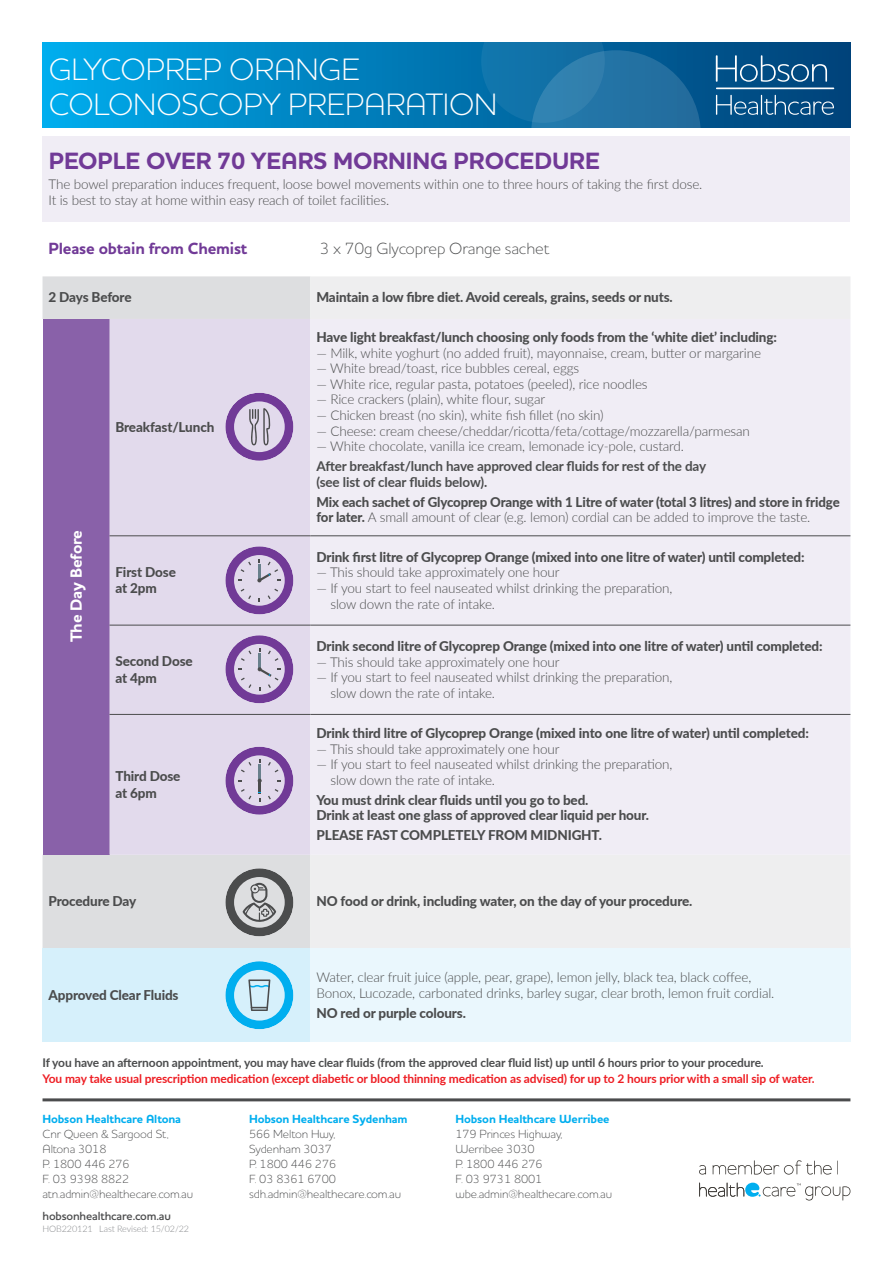
<style>
.page{position:relative;width:893px;height:1263px;background:#fff}
.page>*{position:absolute;margin:0;border:0;box-sizing:border-box;transform-origin:0 0}
._0_1_Document_Title{font:300 31.5px/34.5px "Houschka Pro";letter-spacing:-.005em;color:#fff}
._1_1_Copy_Subhead{font:700 24px "Houschka Pro";letter-spacing:-.005em;color:#713a97}
._1_6_Copy_Body{font:300 16.5px "Houschka Pro";letter-spacing:-.01em;color:#4b4c4d}
._1_1_Copy_Subhead-2{font:700 16.5px "Houschka Pro";letter-spacing:-.01em;color:#713a97}
._1_1_Copy_Subhead-3{font:700 16.5px "Houschka Pro";letter-spacing:-.01em;color:#fff}
._1_6_Copy_Body-2{font:300 13.5px/15.6px "Lato";letter-spacing:-.01em;color:#4b4c4d}
._1_6_Copy_Body-3{font:800 13.5px/15.6px "Lato";letter-spacing:-.01em;color:#4b4c4d}
._1_1_Copy_Subhead-4{font:800 13.5px/16.5px "Lato";letter-spacing:-.01em;color:#4b4c4d}
._1_6_Copy_Body-4{font:700 13.5px/15.6px "Lato";letter-spacing:-.01em;color:#4b4c4d}
._3_0_Contact_Details{font:300 12px/15px "Houschka Pro";letter-spacing:-.01em;color:#4b4c4d}
._1_6_Copy_Body-5{font:700 12px/15.6px "Lato";letter-spacing:-.01em;color:#ee1d23}
._3_0_Contact_Details-2{font:600 12px "Houschka Pro";letter-spacing:-.01em;color:#4b4c4d}
._3_0_Contact_Details-3{font:300 9px "Lato";letter-spacing:-.01em;color:#87898c}
.s1{font-weight:300}
.s2{color:#4b4c4d}
.s3{font-weight:700;color:#00aeef}
</style>
<div class="page">
<div style="left:43px;top:43px;width:807px;height:85px;background:linear-gradient(to right,#00a8e9,#064479)"></div>
<svg style="left:531px;top:50px;width:170px;height:170px;fill:#2372a3"></svg>
<svg style="left:481px;top:0;width:124px;height:123px"></svg>
<div style="left:43px;top:276px;width:267px;height:672px;background:#dddee0"></div>
<div style="left:310px;top:276px;width:540px;height:672px;background:#eeeeef"></div>
<div style="left:43px;top:319px;width:66px;height:536px;background:#8961a9"></div>
<div style="left:109px;top:319px;width:201px;height:536px;background:#e2daec"></div>
<div style="left:310px;top:319px;width:540px;height:536px;background:#f0edf5"></div>
<div style="left:43px;top:948px;width:267px;height:94px;background:#d6f0fb"></div>
<div style="left:310px;top:948px;width:540px;height:94px;background:#eaf7fd"></div>
<hr style="left:109px;top:535px;width:201px;height:1px;background:#4b4c4d">
<hr style="left:310px;top:535px;width:540px;height:1px;background:#4b4c4d">
<hr style="left:109px;top:625px;width:201px;height:1px;background:#4b4c4d">
<hr style="left:310px;top:625px;width:540px;height:1px;background:#4b4c4d">
<hr style="left:109px;top:714px;width:201px;height:1px;background:#4b4c4d">
<hr style="left:310px;top:714px;width:540px;height:1px;background:#4b4c4d">
<div style="left:43px;top:136px;width:807px;height:85px;background:#f0edf5"></div>
<svg style="left:225px;top:868px;width:68px;height:68px;background:#9fa0a2"></svg>
<hr style="left:43px;top:1098px;width:807px;height:3px;background:#4b4c4d">
<svg style="left:716px;top:55px;width:111px;height:27px;background:#2a6997"></svg>
<svg style="left:716px;top:95px;width:118px;height:20px;background:#2d6a98"></svg>
<hr style="left:716px;top:88px;width:118px;height:1px;background:#fff">
<svg style="left:225px;top:747px;width:68px;height:68px;background:#b69fca"></svg>
<svg style="left:225px;top:635px;width:68px;height:68px;background:#b69fca"></svg>
<svg style="left:225px;top:961px;width:68px;height:68px"></svg>
<svg style="left:225px;top:546px;width:68px;height:68px;background:#b69fca"></svg>
<svg style="left:225px;top:393px;width:68px;height:68px;background:#b39cc6"></svg>
<svg style="left:699px;top:1165px;width:7px;height:9px"></svg>
<svg style="left:713px;top:1160px;width:119px;height:14px"></svg>
<svg style="left:699px;top:1182px;width:151px;height:18px"></svg>
<p class="_0_1_Document_Title" style="left:49px;top:52px;width:450px">GLYCOPREP ORANGE<br>COLONOSCOPY PREPARATION</p>
<p class="_1_1_Copy_Subhead" style="left:49px;top:146px;width:553px">PEOPLE OVER 70 YEARS MORNING PROCEDURE</p>
<p class="_1_6_Copy_Body-2" style="left:49px;top:176px;width:655px">The bowel preparation induces frequent, loose bowel movements within one to three hours of taking the first dose.<br>It is best to stay at home within easy reach of toilet facilities.</p>
<p class="_1_1_Copy_Subhead-2" style="left:49px;top:238px;width:200px">Please obtain from Chemist</p>
<p class="_1_6_Copy_Body" style="left:320px;top:238px;width:231px">3 x 70g Glycoprep Orange sachet</p>
<p class="_1_1_Copy_Subhead-4" style="left:49px;top:289px;width:85px">2 Days Before</p>
<p class="_1_6_Copy_Body-3" style="left:316px;top:289px;width:358px">Maintain a low fibre diet. Avoid cereals, grains, seeds or nuts.</p>
<p class="_1_1_Copy_Subhead-4" style="left:115px;top:418px;width:100px">Breakfast/Lunch</p>
<p class="_1_1_Copy_Subhead-3" style="left:65px;top:642px;width:114px;rotate:-90deg">The Day Before</p>
<p class="_1_1_Copy_Subhead-4" style="left:115px;top:563px;width:62px">First Dose at 2pm</p>
<p class="_1_1_Copy_Subhead-4" style="left:115px;top:652px;width:79px">Second Dose at 4pm</p>
<p class="_1_1_Copy_Subhead-4" style="left:115px;top:767px;width:67px">Third Dose at 6pm</p>
<p class="_1_6_Copy_Body-3" style="left:316px;top:329px;width:462px">Have light breakfast/lunch choosing only foods from the ‘white diet’ including:</p>
<p class="_1_6_Copy_Body-2" style="left:316px;top:344px;width:446px">— Milk, white yoghurt (no added fruit), mayonnaise, cream, butter or margarine</p>
<p class="_1_6_Copy_Body-2" style="left:316px;top:360px;width:264px">— White bread/toast, rice bubbles cereal, eggs</p>
<p class="_1_6_Copy_Body-2" style="left:316px;top:376px;width:333px">— White rice, regular pasta, potatoes (peeled), rice noodles</p>
<p class="_1_6_Copy_Body-2" style="left:316px;top:391px;width:230px">— Rice crackers (plain), white flour, sugar</p>
<p class="_1_6_Copy_Body-2" style="left:316px;top:407px;width:289px">— Chicken breast (no skin), white fish fillet (no skin)</p>
<p class="_1_6_Copy_Body-2" style="left:316px;top:422px;width:435px">— Cheese: cream cheese/cheddar/ricotta/feta/cottage/mozzarella/parmesan</p>
<p class="_1_6_Copy_Body-2" style="left:316px;top:438px;width:369px">— White chocolate, vanilla ice cream, lemonade icy-pole, custard.</p>
<p class="_1_6_Copy_Body-4" style="left:316px;top:458px;width:391px">After breakfast/lunch have approved clear fluids for rest of the day (see list of clear fluids below).</p>
<p class="_1_6_Copy_Body-3" style="left:316px;top:493px;width:525px">Mix each sachet of Glycoprep Orange with 1 Litre of water (total 3 litres) and store in fridge for later. <span class="s1">A small amount of clear (e.g. lemon) cordial can be added to improve the taste.</span></p>
<p class="_1_6_Copy_Body-3" style="left:316px;top:548px;width:490px">Drink first litre of Glycoprep Orange (mixed into one litre of water) until completed:</p>
<p class="_1_6_Copy_Body-2" style="left:316px;top:564px;width:245px">— This should take approximately one hour</p>
<p class="_1_6_Copy_Body-2" style="left:330px;top:580px;width:343px;text-indent:-14px">— If you start to feel nauseated whilst drinking the preparation, slow down the rate of intake.</p>
<p class="_1_6_Copy_Body-3" style="left:316px;top:638px;width:508px">Drink second litre of Glycoprep Orange (mixed into one litre of water) until completed:</p>
<p class="_1_6_Copy_Body-2" style="left:316px;top:653px;width:245px">— This should take approximately one hour</p>
<p class="_1_6_Copy_Body-2" style="left:330px;top:669px;width:343px;text-indent:-14px">— If you start to feel nauseated whilst drinking the preparation, slow down the rate of intake.</p>
<p class="_1_6_Copy_Body-3" style="left:316px;top:725px;width:494px">Drink third litre of Glycoprep Orange (mixed into one litre of water) until completed:</p>
<p class="_1_6_Copy_Body-2" style="left:316px;top:741px;width:245px">— This should take approximately one hour</p>
<p class="_1_6_Copy_Body-2" style="left:330px;top:756px;width:343px;text-indent:-14px">— If you start to feel nauseated whilst drinking the preparation, slow down the rate of intake.</p>
<p class="_1_6_Copy_Body-3" style="left:316px;top:791px;width:334px">You must drink clear fluids until you go to bed.<br>Drink at least one glass of approved clear liquid per hour.</p>
<p class="_1_6_Copy_Body-3" style="left:316px;top:827px;width:287px">PLEASE FAST COMPLETELY FROM MIDNIGHT.</p>
<p class="_1_1_Copy_Subhead-4" style="left:49px;top:892px;width:89px">Procedure Day</p>
<p class="_1_6_Copy_Body-3" style="left:316px;top:893px;width:377px">NO food or drink, including water, on the day of your procedure.</p>
<p class="_1_1_Copy_Subhead-4" style="left:49px;top:986px;width:132px">Approved Clear Fluids</p>
<p class="_1_6_Copy_Body-2" style="left:316px;top:969px;width:460px">Water, clear fruit juice (apple, pear, grape), lemon jelly, black tea, black coffee,<br>Bonox, Lucozade, carbonated drinks, barley sugar, clear broth, lemon fruit cordial.</p>
<p class="_1_6_Copy_Body-3" style="left:316px;top:1004px;width:151px">NO red or purple colours.</p>
<p class="_1_6_Copy_Body-5" style="left:43px;top:1054px;width:774px"><span class="s2">If you have an afternoon appointment, you may have clear fluids (from the approved clear fluid list) up until 6 hours prior to your procedure.<br></span>You may take usual prescription medication (except diabetic or blood thinning medication as advised) for up to 2 hours prior with a small sip of water.</p>
<p class="_3_0_Contact_Details" style="left:43px;top:1111px;width:152px"><span class="s3">Hobson Healthcare Altona<br></span>Cnr Queen &amp; Sargood St,<br>Altona 3018<br>P. 1800 446 276<br>F. 03 9398 8822 atn.admin@healthecare.com.au</p>
<p class="_3_0_Contact_Details" style="left:249px;top:1111px;width:160px"><span class="s3">Hobson Healthcare Sydenham<br></span>566 Melton Hwy,<br>Sydenham 3037<br>P. 1800 446 276<br>F. 03 8361 6700 sdh.admin@healthecare.com.au</p>
<p class="_3_0_Contact_Details" style="left:455px;top:1111px;width:158px"><span class="s3">Hobson Healthcare Werribee<br></span>179 Princes Highway,<br>Werribee 3030<br>P. 1800 446 276<br>F. 03 9731 8001 wbe.admin@healthecare.com.au</p>
<p class="_3_0_Contact_Details-2" style="left:43px;top:1208px;width:130px">hobsonhealthcare.com.au</p>
<p class="_3_0_Contact_Details-3" style="left:43px;top:1223px;width:148px">HOB220121 Last Revised: 15/02/22</p>
</div>
